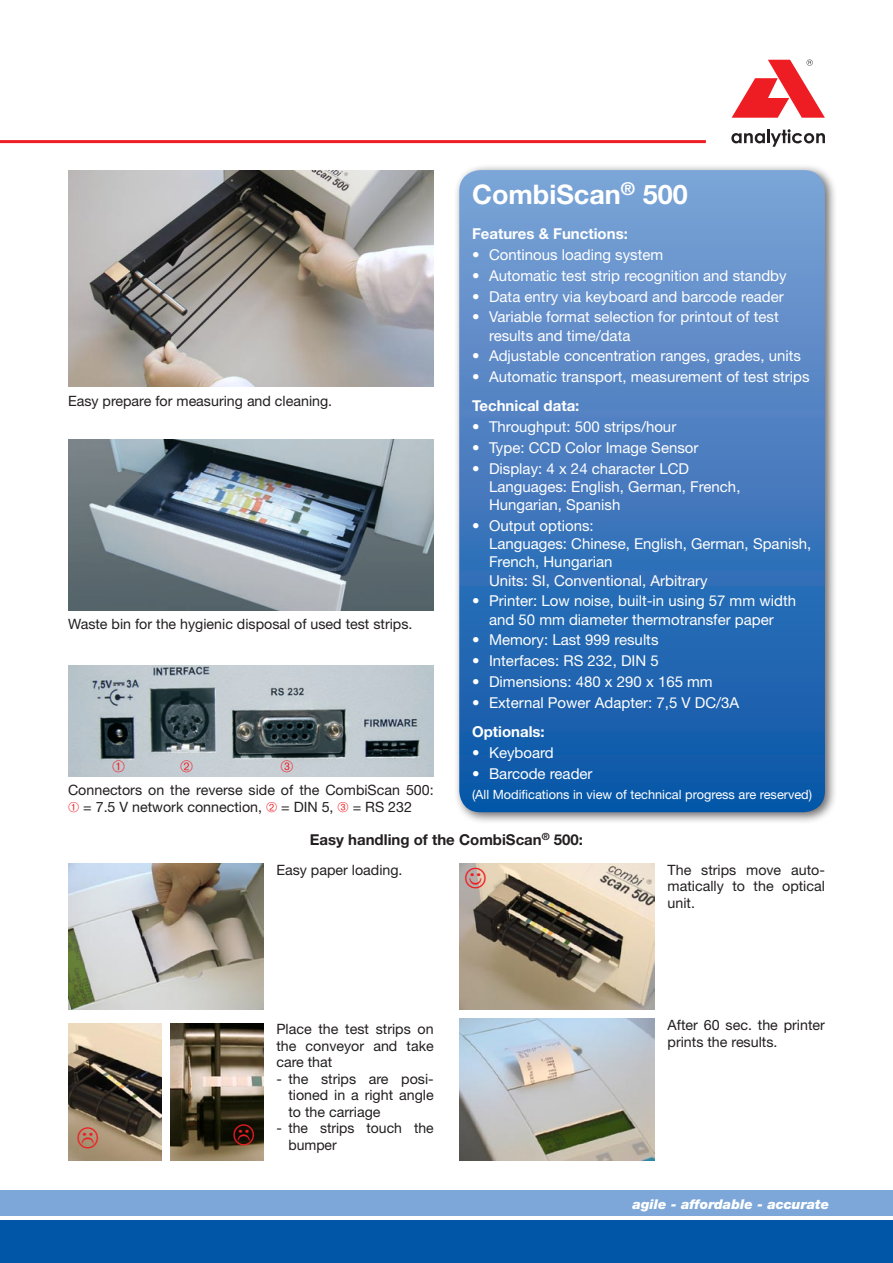
<style>
.page{position:relative;width:893px;height:1263px;background:#fff}
.page>*{position:absolute;margin:0;border:0;box-sizing:border-box;transform-origin:0 0}
.t1{font:700 27px "Helvetica Neue";color:#fff}
.t2{font:15px/18.1px "Helvetica Neue";color:#fff}
.t3{font:700 15px "Helvetica Neue";color:#fff}
.t4{font:700 15px "Helvetica Neue";color:#231f20}
.t5{font:14.25px/16.5px "Helvetica Neue";color:#231f20}
.t6{font:italic 900 13.5px "Helvetica Neue";color:#fff}
.t7{font:12.75px "Helvetica Neue";color:#fff}
</style>
<div class="page">
<svg style="left:732px;top:60px;width:93px;height:58px"></svg>
<svg style="left:731px;top:129px;width:94px;height:18px"></svg>
<hr style="left:0;top:140px;width:706px;height:3px;background:#ee1d23">
<div style="left:0;top:1191px;width:893px;height:25px;background:#7ca7d8"></div>
<div style="left:0;top:1220px;width:893px;height:43px;background:#0156a8"></div>
<img style="left:68px;top:665px;width:366px;height:111px">
<img style="left:68px;top:440px;width:366px;height:170px">
<img style="left:68px;top:170px;width:366px;height:217px">
<img style="left:68px;top:863px;width:196px;height:147px">
<img style="left:459px;top:1019px;width:196px;height:142px">
<img style="left:68px;top:1023px;width:94px;height:138px">
<img style="left:459px;top:863px;width:196px;height:147px">
<img style="left:170px;top:1023px;width:94px;height:138px">
<div style="left:453px;top:164px;width:384px;height:660px;background:#231f20;opacity:.66"></div>
<svg style="left:459px;top:170px;width:366px;height:642px;background:#427bbe"></svg>
<svg style="left:113px;top:760px;width:12px;height:12px"></svg>
<svg style="left:181px;top:760px;width:12px;height:12px"></svg>
<svg style="left:281px;top:760px;width:12px;height:12px"></svg>
<svg style="left:465px;top:867px;width:21px;height:21px"></svg>
<svg style="left:78px;top:1127px;width:20px;height:21px"></svg>
<svg style="left:234px;top:1124px;width:20px;height:21px"></svg>
<p class="t5" style="left:68px;top:393px;width:266px">Easy prepare for measuring and cleaning.</p>
<p class="t5" style="left:68px;top:616px;width:346px">Waste bin for the hygienic disposal of used test strips.</p>
<p class="t5" style="left:83px;top:782px;width:352px;text-indent:-15px">Connectors on the reverse side of the CombiScan 500: = 7.5 V network connection,</p>
<p class="t5" style="left:281px;top:798px;width:54px">= DIN 5,</p>
<p class="t5" style="left:353px;top:798px;width:61px">= RS 232</p>
<h1 class="t1" style="left:472px;top:178px;width:217px">CombiScan<sup>®</sup> 500</h1>
<p class="t3" style="left:472px;top:225px;width:157px">Features &amp; Functions:</p>
<p class="t2" style="left:472px;top:245px;width:193px">• Continous loading system</p>
<p class="t2" style="left:472px;top:266px;width:316px">• Automatic test strip recognition and standby</p>
<p class="t2" style="left:472px;top:287px;width:313px">• Data entry via keyboard and barcode reader</p>
<p class="t2" style="left:489px;top:308px;width:291px;text-indent:-17px">• Variable format selection for printout of test results and time/data</p>
<p class="t2" style="left:472px;top:347px;width:331px">• Adjustable concentration ranges, grades, units</p>
<p class="t2" style="left:472px;top:367px;width:339px">• Automatic transport, measurement of test strips</p>
<p class="t3" style="left:472px;top:397px;width:109px">Technical data:</p>
<p class="t2" style="left:472px;top:417px;width:206px">• Throughput: 500 strips/hour</p>
<p class="t2" style="left:472px;top:438px;width:228px">• Type: CCD Color Image Sensor</p>
<p class="t2" style="left:489px;top:459px;width:253px;text-indent:-17px">• Display: 4 x 24 character LCD<br>Languages: English, German, French,<br>Hungarian, Spanish</p>
<p class="t2" style="left:489px;top:516px;width:324px;text-indent:-17px">• Output options:<br>Languages: Chinese, English, German, Spanish,<br>French, Hungarian<br>Units: SI, Conventional, Arbitrary</p>
<p class="t2" style="left:472px;top:592px;width:326px;text-align:center">• Printer: Low noise, built-in using 57 mm width and 50 mm diameter thermotransfer paper</p>
<p class="t2" style="left:472px;top:631px;width:188px">• Memory: Last 999 results</p>
<p class="t2" style="left:472px;top:651px;width:188px">• Interfaces: RS 232, DIN 5</p>
<p class="t2" style="left:472px;top:672px;width:242px">• Dimensions: 480 x 290 x 165 mm</p>
<p class="t2" style="left:472px;top:693px;width:269px">• External Power Adapter: 7,5 V DC/3A</p>
<p class="t3" style="left:472px;top:722px;width:74px">Optionals:</p>
<p class="t2" style="left:472px;top:743px;width:83px">• Keyboard</p>
<p class="t2" style="left:472px;top:764px;width:122px">• Barcode reader</p>
<p class="t7" style="left:472px;top:787px;width:342px">(All Modifications in view of technical progress are reserved)</p>
<p class="t4" style="left:310px;top:830px;width:275px">Easy handling of the CombiScan<sup>®</sup> 500:</p>
<p class="t5" style="left:276px;top:861px;width:128px">Easy paper loading.</p>
<p class="t5" style="left:668px;top:861px;width:159px;text-align:justify">The strips move auto&shy;matically to the optical unit.</p>
<p class="t5" style="left:276px;top:1021px;width:159px;text-align:justify">Place the test strips on the conveyor and take care that</p>
<p class="t5" style="left:288px;top:1070px;width:147px;text-align:justify;text-indent:-12px">- the strips are posi&shy;tioned in a right angle to the carriage</p>
<p class="t5" style="left:288px;top:1120px;width:147px;text-indent:-12px">- the strips touch the bumper</p>
<p class="t5" style="left:668px;top:1016px;width:159px">After 60 sec. the printer prints the results.</p>
<p class="t6" style="left:633px;top:1195px;width:198px">agile - affordable - accurate</p>
</div>
